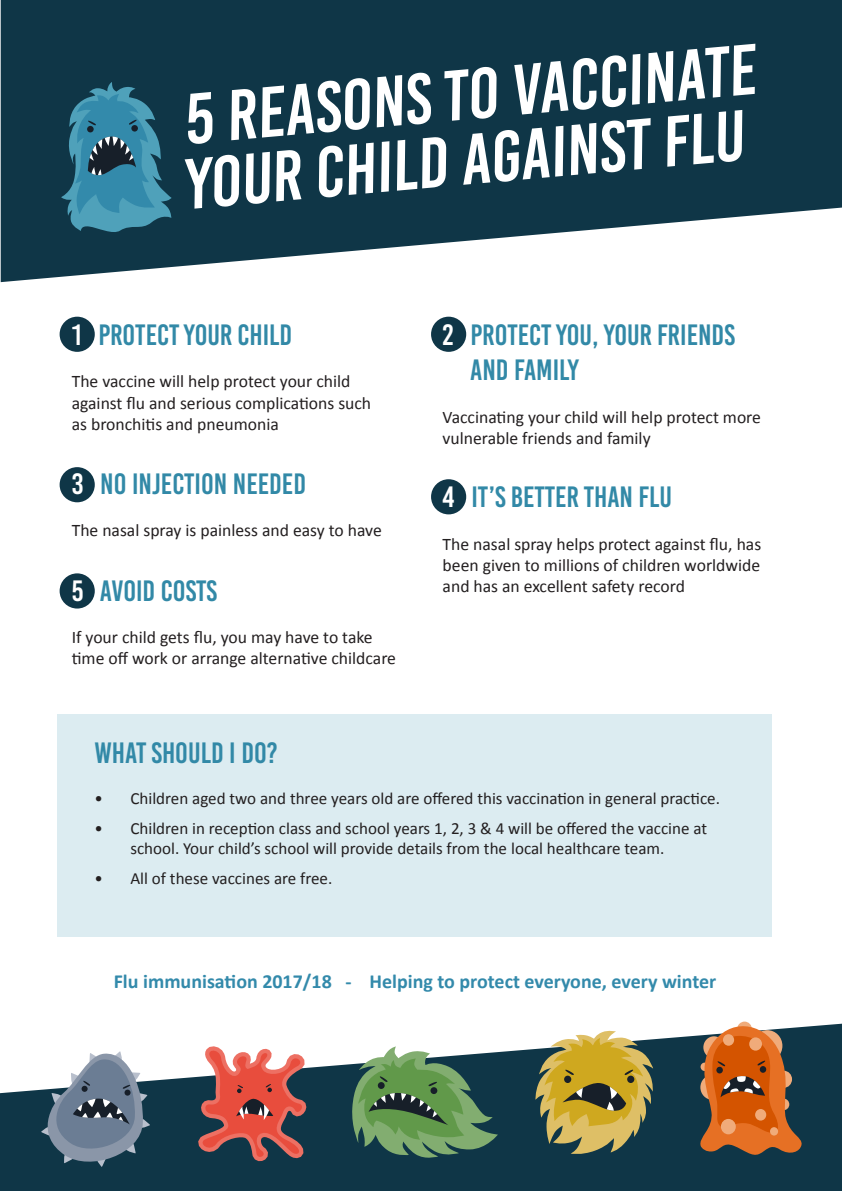
<style>
.page{position:relative;width:842px;height:1191px;background:#fff}
.page>*{position:absolute;margin:0;border:0;box-sizing:border-box;transform-origin:0 0}
.t1{font:29.4px "Bebas Kai";color:#3289a7}
.t2{font:700 20px "Calibri";color:#338aab}
.t3{font:17.6px/21.2px "Calibri";color:#231f20}
.t4{font:17px "Calibri";color:#231f20}
.s1{color:#fff}
</style>
<div class="page">
<div style="left:57px;top:714px;width:715px;height:223px;background:#dcecf1"></div>
<svg style="left:1px;top:0;width:841px;height:282px;fill:#0f3647"></svg>
<svg style="left:0;top:1023px;width:842px;height:168px;fill:#0f3647"></svg>
<svg style="left:695px;top:1021px;width:108px;height:136px"></svg>
<svg style="left:35px;top:1051px;width:115px;height:120px"></svg>
<svg style="left:535px;top:1029px;width:118px;height:126px"></svg>
<svg style="left:190px;top:1036px;width:127px;height:131px"></svg>
<svg style="left:351px;top:1046px;width:147px;height:114px"></svg>
<svg style="left:185px;top:44px;width:570px;height:165px"></svg>
<svg style="left:61px;top:82px;width:111px;height:153px"></svg>
<div style="left:60px;top:317px;width:35px;height:35px;background:#0f3647;border-radius:50%"></div>
<div style="left:60px;top:467px;width:35px;height:35px;background:#0f3647;border-radius:50%"></div>
<div style="left:431px;top:317px;width:35px;height:35px;background:#0f3647;border-radius:50%"></div>
<div style="left:60px;top:573px;width:35px;height:35px;background:#0f3647;border-radius:50%"></div>
<div style="left:431px;top:479px;width:35px;height:35px;background:#0f3647;border-radius:50%"></div>
<p class="t1" style="left:72px;top:319px;width:222px"><span class="s1">1</span> PROTECT YOUR CHILD</p>
<p class="t3" style="left:72px;top:370px;width:301px">The vaccine will help protect your child against flu and serious complications such as bronchitis and pneumonia</p>
<p class="t1" style="left:72px;top:468px;width:236px"><span class="s1">3</span> NO INJECTION NEEDED</p>
<p class="t3" style="left:72px;top:519px;width:312px">The nasal spray is painless and easy to have</p>
<p class="t1" style="left:72px;top:575px;width:147px"><span class="s1">5</span> AVOID COSTS</p>
<p class="t3" style="left:72px;top:626px;width:326px">If your child gets flu, you may have to take time off work or arrange alternative childcare</p>
<p class="t1" style="left:443px;top:319px;width:294px"><span class="s1">2</span> PROTECT YOU, YOUR FRIENDS</p>
<p class="t1" style="left:470px;top:354px;width:110px">AND FAMILY</p>
<p class="t3" style="left:443px;top:405px;width:320px">Vaccinating your child will help protect more vulnerable friends and family</p>
<p class="t1" style="left:443px;top:481px;width:231px"><span class="s1">4</span> IT’S BETTER THAN FLU</p>
<p class="t3" style="left:443px;top:532px;width:320px;text-align:justify">The nasal spray helps protect against flu, has been given to millions of children worldwide and has an excellent safety record</p>
<p class="t1" style="left:94px;top:736px;width:185px">WHAT SHOULD I DO?</p>
<p class="t4" style="left:94px;top:788px;width:627px">• Children aged two and three years old are offered this vaccination in general practice.</p>
<p class="t4" style="left:94px;top:817px;width:614px">• Children in reception class and school years 1, 2, 3 &amp; 4 will be offered the vaccine at</p>
<p class="t4" style="left:130px;top:838px;width:536px">school. Your child’s school will provide details from the local healthcare team.</p>
<p class="t4" style="left:94px;top:868px;width:239px">• All of these vaccines are free.</p>
<p class="t2" style="left:114px;top:968px;width:604px">Flu immunisation 2017/18 - Helping to protect everyone, every winter</p>
</div>
